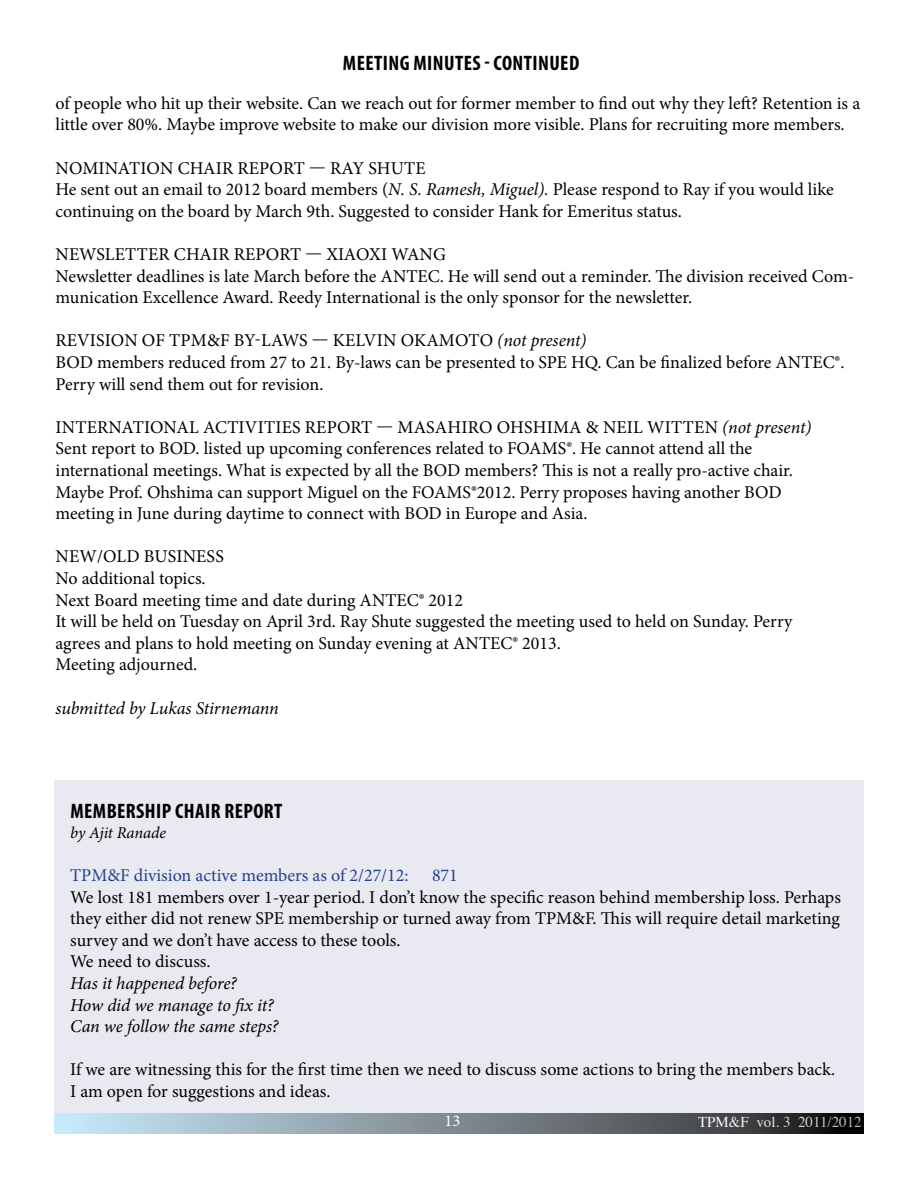
<style>
.page{position:relative;width:918px;height:1188px;background:#fff}
.page>*{position:absolute;margin:0;border:0;box-sizing:border-box;transform-origin:0 0}
.t1{font:700 condensed 21px "Myriad Pro";letter-spacing:.02em;color:#000}
.t2{font:18px/21.6px "Minion Pro";color:#000}
.t3{font:italic 18px/21.6px "Minion Pro";letter-spacing:-.01em;color:#000}
.t4{font:18px "Minion Pro";color:#25408f}
.t5{font:italic 16.5px "Minion Pro";letter-spacing:-.015em;color:#000}
.t6{font:16.5px "Minion Pro";color:#fff}
.t7{font:15px "Times";color:#fff}
.s1{font-style:italic}
</style>
<div class="page">
<svg style="left:54px;top:1112px;width:810px;height:22px;background:#7d8a91"></svg>
<div style="left:54px;top:780px;width:810px;height:332px;background:#e8e9f1"></div>
<p class="t1" style="left:343px;top:50px;width:238px">MEETING MIN UTES - CONTIN UED</p>
<p class="t2" style="left:55px;top:92px;width:806px">of people who hit up their website. Can we reach out for former member to find out why they left? Retention is a little over 80%. Maybe improve website to make our division more visible. Plans for recruiting more members.</p>
<p class="t2" style="left:56px;top:157px;width:26px">Nomination</p>
<p class="t2" style="left:178px;top:157px;width:24px">Chair</p>
<p class="t2" style="left:238px;top:157px;width:24px">Report</p>
<p class="t2" style="left:55px;top:157px;width:780px;text-indent:254px">— Ray Shute<br>He sent out an email to 2012 board members (<span class="s1">N. S. Ramesh, Miguel).</span> Please respond to Ray if you would like continuing on the board by March 9th. Suggested to consider Hank for Emeritus status.</p>
<p class="t2" style="left:56px;top:244px;width:26px">Newsletter</p>
<p class="t2" style="left:174px;top:244px;width:24px">Chair</p>
<p class="t2" style="left:234px;top:244px;width:24px">Report</p>
<p class="t2" style="left:306px;top:244px;width:44px">— Xiaoxi</p>
<p class="t2" style="left:55px;top:244px;width:800px;text-indent:336px">Wang<br>Newsletter deadlines is late March before the ANTEC. He will send out a reminder. The division received Com&shy;munication Excellence Award. Reedy International is the only sponsor for the newsletter.</p>
<p class="t2" style="left:56px;top:330px;width:23px">Revision</p>
<p class="t2" style="left:142px;top:330px;width:132px">of TPM&amp;F By-laws</p>
<p class="t2" style="left:312px;top:330px;width:45px">— Kelvin</p>
<p class="t2" style="left:401px;top:330px;width:28px">Okamoto</p>
<p class="t3" style="left:497px;top:330px;width:91px">(not present)</p>
<p class="t2" style="left:55px;top:352px;width:791px">BOD members reduced from 27 to 21. By-laws can be presented to SPE HQ. Can be finalized before ANTEC®.<br>Perry will send them out for revision.</p>
<p class="t2" style="left:56px;top:416px;width:19px">International</p>
<p class="t2" style="left:203px;top:416px;width:23px">Activities</p>
<p class="t2" style="left:305px;top:416px;width:24px">Report</p>
<p class="t2" style="left:377px;top:416px;width:50px">— Masahiro</p>
<p class="t2" style="left:497px;top:416px;width:27px">Ohshima</p>
<p class="t2" style="left:586px;top:416px;width:91px">&amp; Neil Witten</p>
<p class="t3" style="left:722px;top:416px;width:91px">(not present)</p>
<p class="t2" style="left:56px;top:438px;width:739px">Sent report to BOD. listed up upcoming conferences related to FOAMS®. He cannot attend all the international meetings. What is expected by all the BOD members? This is not a really pro-active chair.<br>Maybe Prof. Ohshima can support Miguel on the FOAMS®2012. Perry proposes having another BOD meeting in June during daytime to connect with BOD in Europe and Asia.</p>
<p class="t2" style="left:56px;top:546px;width:739px">New/Old Business<br>No additional topics.<br>Next Board meeting time and date during ANTEC® 2012<br>It will be held on Tuesday on April 3rd. Ray Shute suggested the meeting used to held on Sunday. Perry agrees and plans to hold meeting on Sunday evening at ANTEC® 2013.<br>Meeting adjourned.</p>
<p class="t3" style="left:56px;top:697px;width:225px">submitted by Lukas Stirnemann</p>
<p class="t1" style="left:70px;top:798px;width:25px">MEMBERSHI</p>
<p class="t1" style="left:162px;top:798px;width:32px">P CHAIR</p>
<p class="t1" style="left:224px;top:798px;width:60px">REPORT</p>
<p class="t5" style="left:70px;top:821px;width:97px">by Ajit Ranade</p>
<p class="t4" style="left:70px;top:863px;width:340px">TPM&amp;F division active members as of 2/27/12:</p>
<p class="t4" style="left:432px;top:863px;width:27px">871</p>
<p class="t2" style="left:70px;top:886px;width:772px">We lost 181 members over 1-year period. I don’t know the specific reason behind membership loss. Perhaps they either did not renew SPE membership or turned away from TPM&amp;F. This will require detail marketing survey and we don’t have access to these tools.<br>We need to discuss.</p>
<p class="t3" style="left:70px;top:972px;width:210px">Has it happened before?<br>How did we manage to fix it?<br>Can we follow the same steps?</p>
<p class="t2" style="left:70px;top:1059px;width:766px">If we are witnessing this for the first time then we need to discuss some actions to bring the members back.<br>I am open for suggestions and ideas.</p>
<p class="t6" style="left:445px;top:1110px;width:17px">13</p>
<p class="t7" style="left:698px;top:1108px;width:165px">TPM&amp;F vol. 3 2011/2012</p>
</div>
